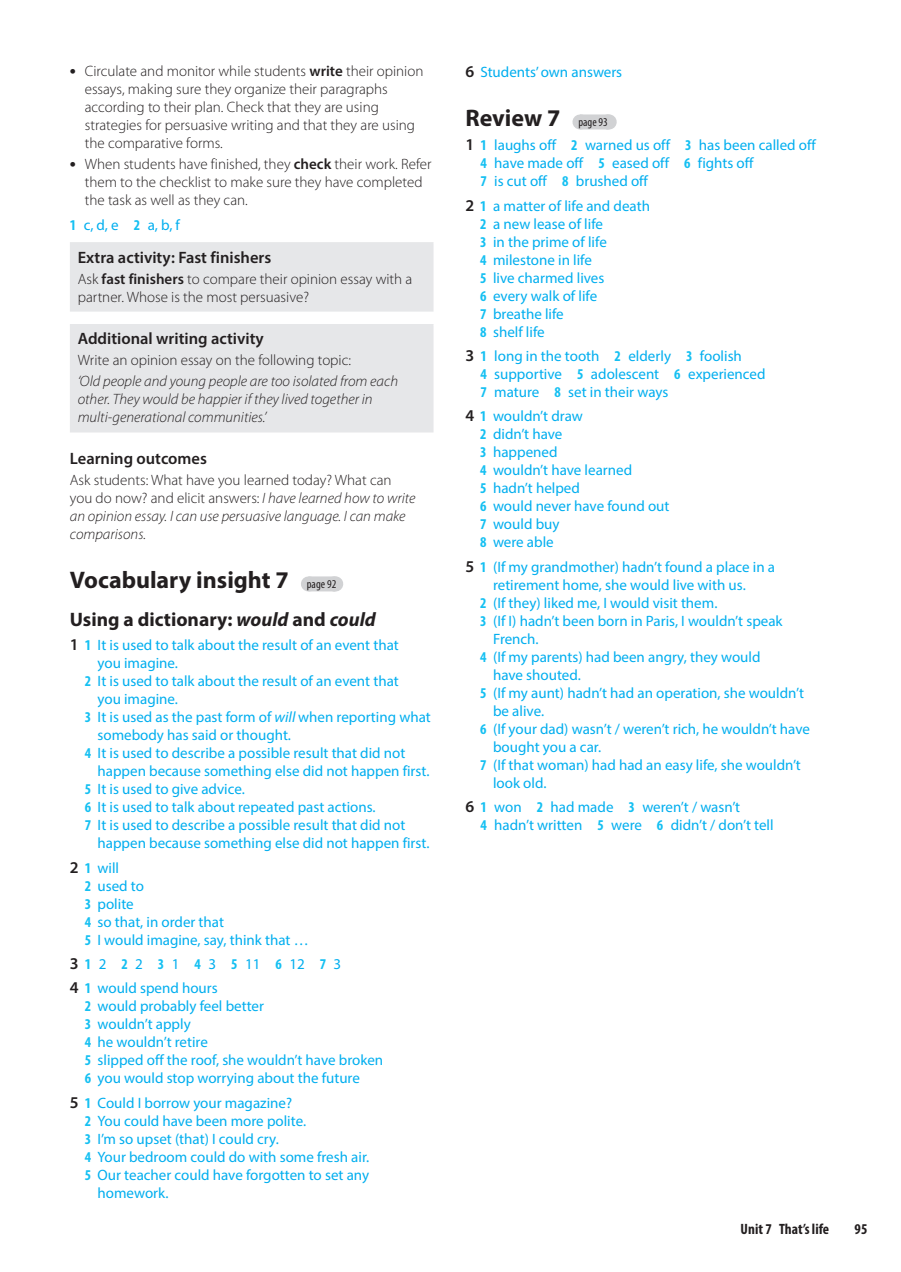
<style>
.page{position:relative;width:901px;height:1272px;background:#fff}
.page>*{position:absolute;margin:0;border:0;box-sizing:border-box;transform-origin:0 0}
.t1{font:700 24px "Myriad Pro";color:#231f20}
.t2{font:700 19.5px "Myriad Pro";color:#231f20}
.t3{font:600 16.5px "Myriad Pro";color:#231f20}
.t4{font:15px/18px "Myriad Pro";color:#00aeef}
.t5{font:300 15px/18px "Myriad Pro";color:#231f20}
.t6{font:italic 300 15px/18px "Myriad Pro";color:#231f20}
.t7{font:700 condensed 15px "Myriad Pro";color:#231f20}
.t8{font:condensed 12px "Myriad Pro";color:#231f20}
.s1{font-weight:700;font-size:18px}
.s2{font-weight:600}
.s3{font-weight:700;font-stretch:condensed;color:#15c0f2}
.s4{font-style:normal}
.s5{font-weight:400;font-stretch:condensed;font-size:12px}
.s6{font-style:italic}
.s7{font-weight:600;font-size:16.5px;color:#231f20}
</style>
<div class="page">
<div style="left:580px;top:114px;width:28px;height:15px;background:#d1d2d4"></div>
<svg style="left:594px;top:114px;width:15px;height:15px"></svg>
<div style="left:308px;top:576px;width:27px;height:15px;background:#d1d2d4"></div>
<svg style="left:321px;top:576px;width:15px;height:15px"></svg>
<div style="left:71px;top:243px;width:362px;height:68px;background:#e6e7e9"></div>
<hr style="left:70px;top:242px;width:363px;height:2px;background:#e6e7e9">
<hr style="left:70px;top:244px;width:1px;height:66px;background:#e6e7e9">
<hr style="left:70px;top:310px;width:363px;height:2px;background:#e6e7e9">
<div style="left:71px;top:325px;width:362px;height:107px;background:#e6e7e9"></div>
<hr style="left:70px;top:324px;width:363px;height:1px;background:#e6e7e9">
<hr style="left:70px;top:325px;width:1px;height:106px;background:#e6e7e9">
<hr style="left:70px;top:431px;width:363px;height:1px;background:#e6e7e9">
<p class="t5" style="left:85px;top:62px;width:340px;text-indent:-15px"><span class="s1">•</span> Circulate and monitor while students <span class="s2">write</span> their opinion essays, making sure they organize their paragraphs according to their plan. Check that they are using strategies for persuasive writing and that they are using the comparative forms.</p>
<p class="t5" style="left:85px;top:155px;width:348px;text-indent:-15px"><span class="s1">•</span> When students have finished, they <span class="s2">check</span> their work. Refer them to the checklist to make sure they have completed the task as well as they can.</p>
<p class="t4" style="left:70px;top:215px;width:112px"><span class="s3">1</span> c, d, e <span class="s3">2</span> a, b, f</p>
<p class="t3" style="left:78px;top:246px;width:195px">Extra activity: Fast finishers</p>
<p class="t5" style="left:78px;top:269px;width:336px">Ask <span class="s2">fast finishers</span> to compare their opinion essay with a partner. Whose is the most persuasive?</p>
<p class="t3" style="left:78px;top:328px;width:188px">Additional writing activity</p>
<p class="t5" style="left:78px;top:351px;width:275px">Write an opinion essay on the following topic:</p>
<p class="t6" style="left:78px;top:372px;width:322px">‘Old people and young people are too isolated from each other. They would be happier if they lived together in multi‑generational communities.’</p>
<p class="t3" style="left:70px;top:448px;width:139px">Learning outcomes</p>
<p class="t6" style="left:70px;top:471px;width:347px"><span class="s4">Ask students: What have you learned today? What can you do now? and elicit answers:</span> I have learned how to write an opinion essay. I can use persuasive language. I can make comparisons.</p>
<h1 class="t1" style="left:70px;top:564px;width:268px">Vocabulary insight 7 <span class="s5">page 92</span></h1>
<h2 class="t2" style="left:70px;top:606px;width:307px">Using a dictionary: <span class="s6">would</span> and <span class="s6">could</span></h2>
<p class="t4" style="left:70px;top:636px;width:330px"><span class="s7">1</span> <span class="s3">1</span> It is used to talk about the result of an event that</p>
<p class="t4" style="left:98px;top:654px;width:82px">you imagine.</p>
<p class="t4" style="left:85px;top:672px;width:315px"><span class="s3">2</span> It is used to talk about the result of an event that</p>
<p class="t4" style="left:98px;top:690px;width:82px">you imagine.</p>
<p class="t4" style="left:85px;top:708px;width:347px"><span class="s3">3</span> It is used as the past form of <span class="s6">will</span> when reporting what</p>
<p class="t4" style="left:98px;top:726px;width:195px">somebody has said or thought.</p>
<p class="t4" style="left:85px;top:744px;width:322px"><span class="s3">4</span> It is used to describe a possible result that did not</p>
<p class="t4" style="left:98px;top:762px;width:333px">happen because something else did not happen first.</p>
<p class="t4" style="left:85px;top:780px;width:162px"><span class="s3">5</span> It is used to give advice.</p>
<p class="t4" style="left:85px;top:798px;width:292px"><span class="s3">6</span> It is used to talk about repeated past actions.</p>
<p class="t4" style="left:85px;top:816px;width:322px"><span class="s3">7</span> It is used to describe a possible result that did not</p>
<p class="t4" style="left:98px;top:834px;width:333px">happen because something else did not happen first.</p>
<p class="t4" style="left:85px;top:858px;width:225px;text-indent:-15px"><span class="s7">2</span> <span class="s3">1</span> will<br><span class="s3">2</span> used to<br><span class="s3">3</span> polite<br><span class="s3">4</span> so that, in order that<br><span class="s3">5</span> I would imagine, say, think that …</p>
<p class="t4" style="left:70px;top:951px;width:273px;line-height:24.5px"><span class="s7">3</span><span class="s3">1</span>2 <span class="s3">2</span>2 <span class="s3">3</span>1 <span class="s3">4</span>3 <span class="s3">5</span>11 <span class="s3">6</span>12 <span class="s3">7</span>3<br><span class="s7">4</span> <span class="s3">1</span> would spend hours</p>
<p class="t4" style="left:85px;top:997px;width:300px"><span class="s3">2</span> would probably feel better<br><span class="s3">3</span> wouldn’t apply<br><span class="s3">4</span> he wouldn’t retire<br><span class="s3">5</span> slipped off the roof, she wouldn’t have broken<br><span class="s3">6</span> you would stop worrying about the future</p>
<p class="t4" style="left:70px;top:1093px;width:224px"><span class="s7">5</span> <span class="s3">1</span> Could I borrow your magazine?</p>
<p class="t4" style="left:85px;top:1111px;width:223px"><span class="s3">2</span> You could have been more polite.</p>
<p class="t4" style="left:85px;top:1129px;width:196px"><span class="s3">3</span> I’m so upset (that) I could cry.</p>
<p class="t4" style="left:85px;top:1147px;width:286px"><span class="s3">4</span> Your bedroom could do with some fresh air.</p>
<p class="t4" style="left:85px;top:1165px;width:286px"><span class="s3">5</span> Our teacher could have forgotten to set any</p>
<p class="t4" style="left:98px;top:1183px;width:73px">homework.</p>
<p class="t4" style="left:465px;top:63px;width:158px"><span class="s7">6</span> Students’ own answers</p>
<h1 class="t1" style="left:465px;top:102px;width:96px">Review 7</h1>
<p class="t8" style="left:578px;top:114px;width:34px">page 93  </p>
<p class="t4" style="left:480px;top:136px;width:337px;text-indent:-15px"><span class="s7">1</span> <span class="s3">1</span> laughs off <span class="s3">2</span> warned us off <span class="s3">3</span> has been called off<br><span class="s3">4</span> have made off <span class="s3">5</span> eased off <span class="s3">6</span> fights off<br><span class="s3">7</span> is cut off <span class="s3">8</span> brushed off</p>
<p class="t4" style="left:480px;top:196px;width:171px;text-indent:-15px"><span class="s7">2</span> <span class="s3">1</span> a matter of life and death<br><span class="s3">2</span> a new lease of life<br><span class="s3">3</span> in the prime of life<br><span class="s3">4</span> milestone in life<br><span class="s3">5</span> live charmed lives<br><span class="s3">6</span> every walk of life<br><span class="s3">7</span> breathe life<br><span class="s3">8</span> shelf life</p>
<p class="t4" style="left:480px;top:347px;width:287px;text-indent:-15px"><span class="s7">3</span> <span class="s3">1</span> long in the tooth <span class="s3">2</span> elderly <span class="s3">3</span> foolish<br><span class="s3">4</span> supportive <span class="s3">5</span> adolescent <span class="s3">6</span> experienced<br><span class="s3">7</span> mature <span class="s3">8</span> set in their ways</p>
<p class="t4" style="left:480px;top:407px;width:191px;text-indent:-15px"><span class="s7">4</span> <span class="s3">1</span> wouldn’t draw<br><span class="s3">2</span> didn’t have<br><span class="s3">3</span> happened<br><span class="s3">4</span> wouldn’t have learned<br><span class="s3">5</span> hadn’t helped<br><span class="s3">6</span> would never have found out<br><span class="s3">7</span> would buy<br><span class="s3">8</span> were able</p>
<p class="t4" style="left:465px;top:557px;width:311px"><span class="s7">5</span> <span class="s3">1</span> (If my grandmother) hadn’t found a place in a</p>
<p class="t4" style="left:493px;top:575px;width:254px">retirement home, she would live with us.</p>
<p class="t4" style="left:480px;top:593px;width:239px"><span class="s3">2</span> (If they) liked me, I would visit them.</p>
<p class="t4" style="left:480px;top:611px;width:304px"><span class="s3">3</span> (If I) hadn’t been born in Paris, I wouldn’t speak</p>
<p class="t4" style="left:493px;top:629px;width:47px">French.</p>
<p class="t4" style="left:480px;top:647px;width:282px"><span class="s3">4</span> (If my parents) had been angry, they would</p>
<p class="t4" style="left:493px;top:665px;width:89px">have shouted.</p>
<p class="t4" style="left:480px;top:683px;width:325px"><span class="s3">5</span> (If my aunt) hadn’t had an operation, she wouldn’t</p>
<p class="t4" style="left:493px;top:701px;width:53px">be alive.</p>
<p class="t4" style="left:480px;top:719px;width:331px"><span class="s3">6</span> (If your dad) wasn’t / weren’t rich, he wouldn’t have</p>
<p class="t4" style="left:493px;top:737px;width:109px">bought you a car.</p>
<p class="t4" style="left:480px;top:755px;width:322px"><span class="s3">7</span> (If that woman) had had an easy life, she wouldn’t</p>
<p class="t4" style="left:493px;top:773px;width:55px">look old.</p>
<p class="t4" style="left:480px;top:798px;width:295px;text-indent:-15px"><span class="s7">6</span> <span class="s3">1</span> won <span class="s3">2</span> had made <span class="s3">3</span> weren’t / wasn’t<br><span class="s3">4</span> hadn’t written <span class="s3">5</span> were <span class="s3">6</span> didn’t / don’t tell</p>
<p class="t7" style="left:740px;top:1219px;width:90px">Unit 7 That’s life</p>
<p class="t7" style="left:854px;top:1219px;width:14px">95</p>
</div>
